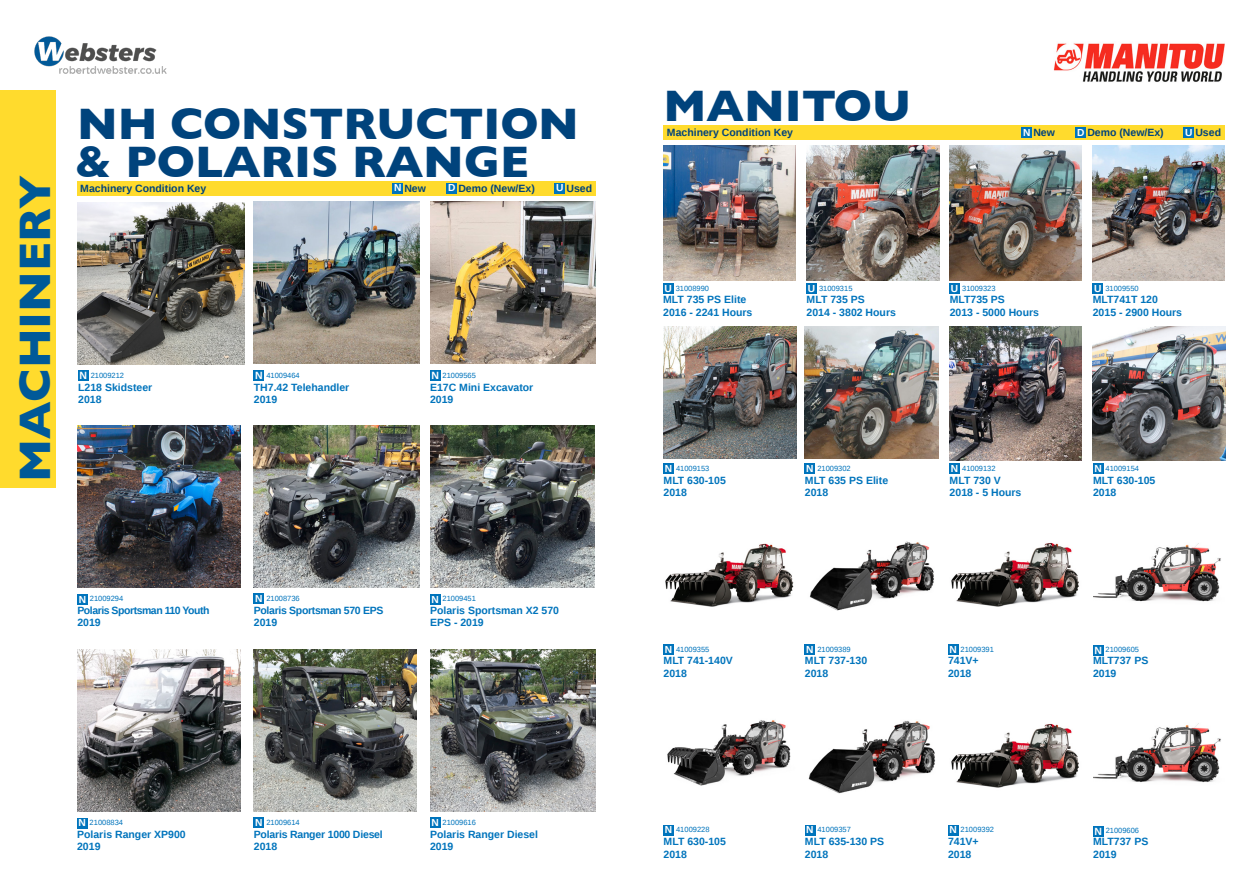
<style>
.page{position:relative;width:1259px;height:893px;background:#fff}
.page>*{position:absolute;margin:0;border:0;box-sizing:border-box;transform-origin:0 0}
.t1{font:700 45px/37.5px "Gill Sans";color:#00437c}
.t2{font:700 45px "Gill Sans";color:#005998}
.t3{font:700 10.5px/12.6px "Liberation Sans";color:#0074bc}
.t4{font:700 10.5px "Liberation Sans";color:#00437c}
.t5{font:700 10.5px/12.6px "Liberation Sans";letter-spacing:-.045em;color:#0074bc}
.t6{font:700 10.5px/12.6px "Liberation Sans";letter-spacing:-.02em;color:#0074bc}
.t7{font:700 10.5px/12.6px "Liberation Sans";letter-spacing:-.03em;color:#0074bc}
.t8{font:700 10.5px "Liberation Sans";color:#fff}
.t9{font:700 10.35px "Liberation Sans";color:#fff}
.t10{font:700 10.2px "Liberation Sans";color:#fff}
.t11{font:7.5px "Liberation Sans";color:#0074bc}
.s1{font-size:10.2px;color:#fff}
</style>
<div class="page">
<img style="left:34px;top:36px;width:133px;height:38px">
<div style="left:0;top:90px;width:56px;height:397px;background:#ffdb2d"></div>
<div style="left:77px;top:181px;width:518px;height:14px;background:#ffdb2d"></div>
<div style="left:393px;top:183px;width:10px;height:10px;background:#0074bc"></div>
<div style="left:447px;top:183px;width:10px;height:10px;background:#0074bc"></div>
<div style="left:555px;top:183px;width:10px;height:10px;background:#0074bc"></div>
<img style="left:805px;top:326px;width:133px;height:132px">
<img style="left:663px;top:326px;width:133px;height:132px">
<img style="left:951px;top:724px;width:128px;height:64px">
<img style="left:808px;top:721px;width:128px;height:73px">
<img style="left:667px;top:720px;width:124px;height:66px">
<img style="left:949px;top:326px;width:132px;height:135px">
<div style="left:663px;top:125px;width:562px;height:14px;background:#ffdb2d"></div>
<div style="left:1021px;top:127px;width:11px;height:10px;background:#0074bc"></div>
<div style="left:1075px;top:127px;width:11px;height:10px;background:#0074bc"></div>
<div style="left:1183px;top:127px;width:10px;height:10px;background:#0074bc"></div>
<div style="left:949px;top:464px;width:10px;height:10px;background:#0074bc"></div>
<div style="left:948px;top:825px;width:10px;height:10px;background:#0074bc"></div>
<div style="left:805px;top:825px;width:10px;height:10px;background:#0074bc"></div>
<div style="left:663px;top:825px;width:11px;height:10px;background:#0074bc"></div>
<img style="left:1093px;top:723px;width:128px;height:60px">
<div style="left:1093px;top:826px;width:10px;height:10px;background:#0074bc"></div>
<img style="left:1053px;top:43px;width:172px;height:39px">
<div style="left:805px;top:464px;width:10px;height:10px;background:#0074bc"></div>
<div style="left:663px;top:464px;width:10px;height:10px;background:#0074bc"></div>
<img style="left:1093px;top:326px;width:132px;height:135px">
<div style="left:1093px;top:464px;width:10px;height:10px;background:#0074bc"></div>
<img style="left:78px;top:650px;width:163px;height:162px">
<img style="left:78px;top:426px;width:163px;height:161px">
<div style="left:77px;top:594px;width:11px;height:10px;background:#0074bc"></div>
<div style="left:77px;top:818px;width:10px;height:10px;background:#0074bc"></div>
<img style="left:78px;top:202px;width:166px;height:162px">
<div style="left:78px;top:371px;width:10px;height:10px;background:#0074bc"></div>
<img style="left:430px;top:426px;width:165px;height:162px">
<img style="left:430px;top:650px;width:165px;height:161px">
<div style="left:430px;top:594px;width:10px;height:10px;background:#0074bc"></div>
<div style="left:430px;top:818px;width:10px;height:10px;background:#0074bc"></div>
<div style="left:430px;top:371px;width:10px;height:10px;background:#0074bc"></div>
<img style="left:430px;top:202px;width:165px;height:161px">
<img style="left:254px;top:426px;width:166px;height:162px">
<img style="left:254px;top:650px;width:163px;height:161px">
<div style="left:254px;top:594px;width:10px;height:10px;background:#0074bc"></div>
<div style="left:254px;top:818px;width:10px;height:10px;background:#0074bc"></div>
<img style="left:254px;top:202px;width:165px;height:161px">
<div style="left:254px;top:371px;width:10px;height:10px;background:#0074bc"></div>
<img style="left:951px;top:543px;width:128px;height:64px">
<img style="left:809px;top:541px;width:125px;height:70px">
<img style="left:665px;top:543px;width:129px;height:64px">
<div style="left:948px;top:644px;width:10px;height:10px;background:#0074bc"></div>
<div style="left:805px;top:644px;width:10px;height:10px;background:#0074bc"></div>
<div style="left:663px;top:644px;width:10px;height:10px;background:#0074bc"></div>
<img style="left:1093px;top:543px;width:128px;height:59px">
<div style="left:1093px;top:645px;width:10px;height:10px;background:#0074bc"></div>
<img style="left:949px;top:146px;width:133px;height:134px">
<img style="left:806px;top:146px;width:133px;height:134px">
<img style="left:663px;top:146px;width:132px;height:134px">
<div style="left:663px;top:283px;width:10px;height:10px;background:#0074bc"></div>
<div style="left:806px;top:283px;width:10px;height:10px;background:#0074bc"></div>
<div style="left:949px;top:283px;width:11px;height:10px;background:#0074bc"></div>
<img style="left:1092px;top:146px;width:133px;height:134px">
<div style="left:1092px;top:283px;width:11px;height:10px;background:#0074bc"></div>
<h1 class="t2" style="left:-1px;top:482px;width:308px;rotate:-90deg">MACHINERY</h1>
<h1 class="t1" style="left:75px;top:104px;width:505px">NH CONSTRUCTION &amp; POLARIS RANGE</h1>
<p class="t4" style="left:80px;top:181px;width:128px">Machinery Condition Key</p>
<p class="t4" style="left:394px;top:181px;width:33px"><span class="s1">N</span> New</p>
<p class="t4" style="left:448px;top:181px;width:88px"><span class="s1">D</span> Demo (New/Ex)</p>
<p class="t4" style="left:556px;top:181px;width:38px"><span class="s1">U</span> Used</p>
<p class="t8" style="left:79px;top:368px;width:9px">N</p>
<p class="t11" style="left:91px;top:371px;width:35px">21009212</p>
<p class="t3" style="left:78px;top:380px;width:76px">L218 Skidsteer<br>2018</p>
<p class="t8" style="left:255px;top:368px;width:9px">N</p>
<p class="t11" style="left:266px;top:371px;width:35px">41009464</p>
<p class="t3" style="left:254px;top:380px;width:97px">TH7.42 Telehandler<br>2019</p>
<p class="t8" style="left:431px;top:368px;width:9px">N</p>
<p class="t11" style="left:442px;top:371px;width:35px">21009565</p>
<p class="t3" style="left:430px;top:380px;width:105px">E17C Mini Excavator<br>2019</p>
<p class="t10" style="left:79px;top:592px;width:9px">N</p>
<p class="t11" style="left:90px;top:594px;width:35px">21009294</p>
<p class="t5" style="left:77px;top:604px;width:134px">Polaris Sportsman 110 Youth<br>2019</p>
<p class="t10" style="left:255px;top:592px;width:9px">N</p>
<p class="t11" style="left:266px;top:594px;width:35px">21008736</p>
<p class="t7" style="left:254px;top:604px;width:131px">Polaris Sportsman 570 EPS<br>2019</p>
<p class="t10" style="left:431px;top:592px;width:9px">N</p>
<p class="t11" style="left:442px;top:594px;width:35px">21009451</p>
<p class="t3" style="left:430px;top:604px;width:130px">Polaris Sportsman X2 570<br>EPS - 2019</p>
<p class="t10" style="left:78px;top:816px;width:9px">N</p>
<p class="t11" style="left:90px;top:818px;width:35px">21008834</p>
<p class="t3" style="left:77px;top:828px;width:110px">Polaris Ranger XP900<br>2019</p>
<p class="t10" style="left:255px;top:816px;width:9px">N</p>
<p class="t11" style="left:266px;top:818px;width:35px">21009614</p>
<p class="t6" style="left:254px;top:827px;width:130px">Polaris Ranger 1000 Diesel<br>2018</p>
<p class="t10" style="left:431px;top:816px;width:9px">N</p>
<p class="t11" style="left:442px;top:818px;width:35px">21009616</p>
<p class="t3" style="left:430px;top:827px;width:109px">Polaris Ranger Diesel<br>2019</p>
<h1 class="t1" style="left:663px;top:86px;width:249px">MANITOU</h1>
<p class="t4" style="left:667px;top:125px;width:128px">Machinery Condition Key</p>
<p class="t4" style="left:1023px;top:125px;width:33px"><span class="s1">N</span> New</p>
<p class="t4" style="left:1077px;top:125px;width:88px"><span class="s1">D</span> Demo (New/Ex)</p>
<p class="t4" style="left:1185px;top:125px;width:38px"><span class="s1">U</span> Used</p>
<p class="t10" style="left:664px;top:281px;width:9px">U</p>
<p class="t11" style="left:819px;top:284px;width:35px">31009315</p>
<p class="t3" style="left:806px;top:293px;width:91px">MLT 735 PS<br>2014 - 3802 Hours</p>
<p class="t10" style="left:951px;top:281px;width:9px">U</p>
<p class="t11" style="left:1105px;top:284px;width:35px">31009550</p>
<p class="t3" style="left:1092px;top:293px;width:91px">MLT741T 120<br>2015 - 2900 Hours</p>
<p class="t10" style="left:1094px;top:281px;width:9px">U</p>
<p class="t10" style="left:808px;top:281px;width:9px">U</p>
<p class="t11" style="left:962px;top:284px;width:35px">31009323</p>
<p class="t3" style="left:949px;top:293px;width:91px">MLT735 PS<br>2013 - 5000 Hours</p>
<p class="t11" style="left:675px;top:284px;width:35px">31008990</p>
<p class="t3" style="left:663px;top:293px;width:91px">MLT 735 PS Elite<br>2016 - 2241 Hours</p>
<p class="t11" style="left:676px;top:464px;width:35px">41009153</p>
<p class="t10" style="left:806px;top:462px;width:9px">N</p>
<p class="t3" style="left:663px;top:474px;width:64px">MLT 630-105<br>2018</p>
<p class="t10" style="left:665px;top:462px;width:9px">N</p>
<p class="t11" style="left:1105px;top:464px;width:35px">41009154</p>
<p class="t3" style="left:1093px;top:474px;width:64px">MLT 630-105<br>2018</p>
<p class="t10" style="left:951px;top:462px;width:9px">N</p>
<p class="t10" style="left:1094px;top:462px;width:9px">N</p>
<p class="t11" style="left:817px;top:464px;width:35px">21009302</p>
<p class="t3" style="left:805px;top:474px;width:85px">MLT 635 PS Elite<br>2018</p>
<p class="t11" style="left:962px;top:464px;width:35px">41009132</p>
<p class="t3" style="left:949px;top:474px;width:73px">MLT 730 V<br>2018 - 5 Hours</p>
<p class="t11" style="left:676px;top:645px;width:35px">41009355</p>
<p class="t10" style="left:806px;top:642px;width:9px">N</p>
<p class="t3" style="left:663px;top:654px;width:71px">MLT 741-140V<br>2018</p>
<p class="t10" style="left:665px;top:642px;width:9px">N</p>
<p class="t11" style="left:1105px;top:645px;width:35px">21009605</p>
<p class="t3" style="left:1093px;top:654px;width:57px">MLT737 PS<br>2019</p>
<p class="t11" style="left:817px;top:645px;width:35px">21009389</p>
<p class="t10" style="left:949px;top:642px;width:9px">N</p>
<p class="t3" style="left:805px;top:654px;width:64px">MLT 737-130<br>2018</p>
<p class="t11" style="left:960px;top:645px;width:35px">21009391</p>
<p class="t3" style="left:948px;top:654px;width:32px">741V+<br>2018</p>
<p class="t9" style="left:1094px;top:643px;width:9px">N</p>
<p class="t11" style="left:676px;top:825px;width:35px">41009228</p>
<p class="t10" style="left:806px;top:823px;width:9px">N</p>
<p class="t3" style="left:663px;top:835px;width:64px">MLT 630-105<br>2018</p>
<p class="t10" style="left:665px;top:823px;width:9px">N</p>
<p class="t11" style="left:1105px;top:826px;width:35px">21009606</p>
<p class="t3" style="left:1093px;top:835px;width:57px">MLT737 PS<br>2019</p>
<p class="t11" style="left:817px;top:825px;width:35px">41009357</p>
<p class="t10" style="left:949px;top:823px;width:9px">N</p>
<p class="t3" style="left:805px;top:835px;width:81px">MLT 635-130 PS<br>2018</p>
<p class="t11" style="left:960px;top:825px;width:35px">21009392</p>
<p class="t3" style="left:948px;top:835px;width:32px">741V+<br>2018</p>
<p class="t9" style="left:1094px;top:824px;width:9px">N</p>
</div>
